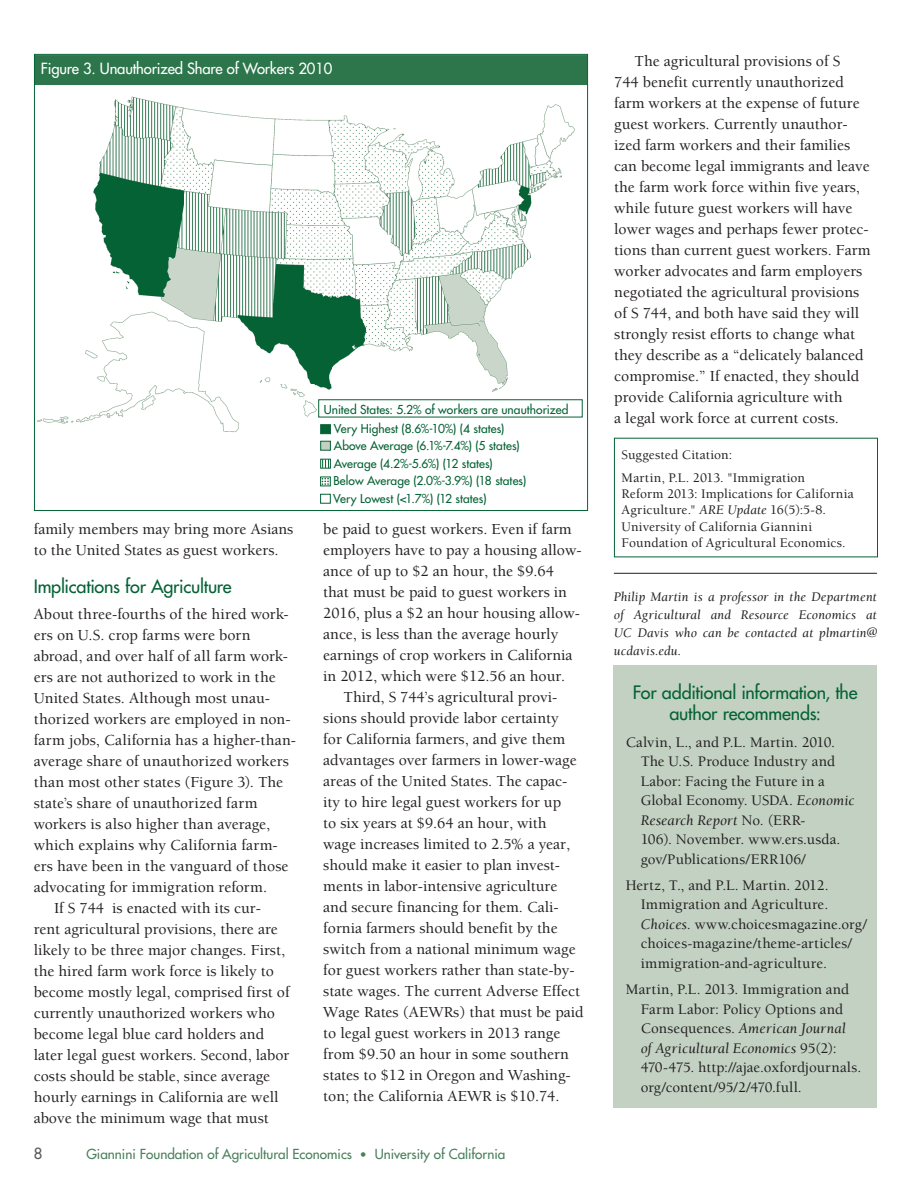
<style>
.page{position:relative;width:918px;height:1188px;background:#fff}
.page>*{position:absolute;margin:0;border:0;box-sizing:border-box;transform-origin:0 0}
.t1{font:500 18px/21.6px "Futura Std";letter-spacing:-.01em;color:#056235;text-align:center}
.t2{font:500 15.75px/21px "Berkeley Std";color:#231f20}
.t3{font:500 15px/19.5px "Berkeley Std";letter-spacing:.005em;color:#231f20}
.t4{font:500 15px "Futura Std";letter-spacing:-.01em;color:#fff}
.t5{font:500 15px "Futura Std";color:#57585a}
.t6{font:500 13.5px/16.2px "Berkeley Std";letter-spacing:.015em;color:#231f20}
.t7{font:italic 13.5px/18px "Berkeley Std";letter-spacing:.015em;color:#231f20;text-align:justify}
.t8{font:500 13.5px "Futura Std";color:#4a805c}
.t9{font:500 12px "Futura Std";letter-spacing:.005em;color:#056235}
.s1{font-size:12px}
.s2{font-weight:400;font-style:italic}
</style>
<div class="page">
<div style="left:614px;top:665px;width:263px;height:443px;background:#c2d1c2"></div>
<div style="left:614px;top:438px;width:264px;height:119px;border:1px solid #056235"></div>
<hr style="left:614px;top:573px;width:263px;height:1px;background:#231f20">
<div style="left:34px;top:55px;width:554px;height:30px;background:#2d764c"></div>
<img style="left:38px;top:96px;width:540px;height:336px">
<div style="left:320px;top:424px;width:11px;height:10px;background:#056235;border:1px solid #056235"></div>
<div style="left:320px;top:441px;width:11px;height:10px;background:#c2d1c2;border:1px solid #056235"></div>
<div style="left:320px;top:459px;width:11px;height:10px;border:1px solid #056235"></div>
<svg style="left:322px;top:459px;width:7px;height:9px"></svg>
<div style="left:320px;top:494px;width:11px;height:10px;border:1px solid #056235"></div>
<div style="left:320px;top:477px;width:11px;height:9px;border:1px solid #056235"></div>
<svg style="left:322px;top:478px;width:7px;height:7px"></svg>
<p class="t4" style="left:41px;top:59px;width:293px">Figure 3. Unauthorized Share of Workers 2010</p>
<p class="t9" style="left:324px;top:402px;width:246px">United States: 5.2% of workers are unauthorized</p>
<p class="t9" style="left:334px;top:421px;width:172px">Very Highest (8.6%-10%) (4 states)</p>
<p class="t9" style="left:334px;top:456px;width:160px">Average (4.2%-5.6%) (12 states)</p>
<p class="t9" style="left:334px;top:438px;width:187px">Above Average (6.1%-7.4%) (5 states)</p>
<p class="t9" style="left:333px;top:473px;width:194px">Below Average (2.0%-3.9%) (18 states)</p>
<p class="t2" style="left:34px;top:519px;width:261px">family members may bring more Asians to the United States as guest workers.</p>
<p class="t1" style="left:34px;top:575px;width:199px">Implications for Agriculture</p>
<p class="t2" style="left:34px;top:604px;width:257px">About three-fourths of the hired work-</p>
<p class="t2" style="left:34px;top:625px;width:218px">ers on U.S. crop farms were born</p>
<p class="t2" style="left:34px;top:646px;width:256px">abroad, and over half of all farm work-</p>
<p class="t2" style="left:34px;top:667px;width:243px">ers are not authorized to work in the</p>
<p class="t2" style="left:34px;top:688px;width:238px">United States. Although most unau-</p>
<p class="t2" style="left:34px;top:709px;width:258px">thorized workers are employed in non-</p>
<p class="t2" style="left:34px;top:730px;width:264px">farm jobs, California has a higher-than-</p>
<p class="t2" style="left:34px;top:751px;width:257px">average share of unauthorized workers</p>
<p class="t2" style="left:34px;top:772px;width:251px">than most other states (Figure 3). The</p>
<p class="t2" style="left:34px;top:793px;width:225px">state’s share of unauthorized farm</p>
<p class="t2" style="left:34px;top:814px;width:238px">workers is also higher than average,</p>
<p class="t2" style="left:34px;top:835px;width:246px">which explains why California farm-</p>
<p class="t2" style="left:34px;top:856px;width:256px">ers have been in the vanguard of those</p>
<p class="t2" style="left:34px;top:877px;width:235px">advocating for immigration reform.</p>
<p class="t2" style="left:54px;top:898px;width:209px">If S 744 is enacted with its cur-</p>
<p class="t2" style="left:34px;top:919px;width:246px">rent agricultural provisions, there are</p>
<p class="t2" style="left:34px;top:940px;width:253px">likely to be three major changes. First,</p>
<p class="t2" style="left:34px;top:961px;width:242px">the hired farm work force is likely to</p>
<p class="t2" style="left:34px;top:982px;width:258px">become mostly legal, comprised first of</p>
<p class="t2" style="left:34px;top:1003px;width:243px">currently unauthorized workers who</p>
<p class="t2" style="left:34px;top:1024px;width:232px">become legal blue card holders and</p>
<p class="t2" style="left:34px;top:1045px;width:257px">later legal guest workers. Second, labor</p>
<p class="t2" style="left:34px;top:1066px;width:238px">costs should be stable, since average</p>
<p class="t2" style="left:34px;top:1087px;width:246px">hourly earnings in California are well</p>
<p class="t2" style="left:34px;top:1108px;width:237px">above the minimum wage that must</p>
<p class="t9" style="left:333px;top:491px;width:155px">Very Lowest (&lt;1.7%) (12 states)</p>
<p class="t2" style="left:323px;top:519px;width:250px">be paid to guest workers. Even if farm</p>
<p class="t2" style="left:323px;top:540px;width:260px">employers have to pay a housing allow-</p>
<p class="t2" style="left:323px;top:561px;width:232px">ance of up to $2 an hour, the $9.64</p>
<p class="t2" style="left:323px;top:582px;width:245px">that must be paid to guest workers in</p>
<p class="t2" style="left:323px;top:603px;width:258px">2016, plus a $2 an hour housing allow-</p>
<p class="t2" style="left:323px;top:624px;width:237px">ance, is less than the average hourly</p>
<p class="t2" style="left:323px;top:645px;width:251px">earnings of crop workers in California</p>
<p class="t2" style="left:323px;top:666px;width:244px">in 2012, which were $12.56 an hour.</p>
<p class="t2" style="left:344px;top:687px;width:216px">Third, S 744’s agricultural provi-</p>
<p class="t2" style="left:323px;top:707px;width:237px">sions should provide labor certainty</p>
<p class="t2" style="left:323px;top:728px;width:244px">for California farmers, and give them</p>
<p class="t2" style="left:323px;top:749px;width:255px">advantages over farmers in lower-wage</p>
<p class="t2" style="left:323px;top:770px;width:246px">areas of the United States. The capac-</p>
<p class="t2" style="left:323px;top:791px;width:239px">ity to hire legal guest workers for up</p>
<p class="t2" style="left:323px;top:812px;width:225px">to six years at $9.64 an hour, with</p>
<p class="t2" style="left:323px;top:833px;width:248px">wage increases limited to 2.5% a year,</p>
<p class="t2" style="left:323px;top:854px;width:238px">should make it easier to plan invest-</p>
<p class="t2" style="left:323px;top:875px;width:236px">ments in labor-intensive agriculture</p>
<p class="t2" style="left:323px;top:896px;width:237px">and secure financing for them. Cali-</p>
<p class="t2" style="left:323px;top:917px;width:236px">fornia farmers should benefit by the</p>
<p class="t2" style="left:323px;top:938px;width:254px">switch from a national minimum wage</p>
<p class="t2" style="left:323px;top:959px;width:253px">for guest workers rather than state-by-</p>
<p class="t2" style="left:323px;top:980px;width:258px">state wages. The current Adverse Effect</p>
<p class="t2" style="left:323px;top:1001px;width:262px">Wage Rates (AEWRs) that must be paid</p>
<p class="t2" style="left:323px;top:1022px;width:239px">to legal guest workers in 2013 range</p>
<p class="t2" style="left:323px;top:1043px;width:247px">from $9.50 an hour in some southern</p>
<p class="t2" style="left:323px;top:1064px;width:249px">states to $12 in Oregon and Washing-</p>
<p class="t2" style="left:323px;top:1085px;width:238px">ton; the California AEWR is $10.74.</p>
<p class="t5" style="left:34px;top:1144px;width:10px">8</p>
<p class="t8" style="left:86px;top:1145px;width:421px">Giannini Foundation of Agricultural Economics <span class="s1">•</span> University of California</p>
<p class="t2" style="left:614px;top:51px;width:258px;text-indent:20px">The agricultural provisions of S<br>744 benefit currently unauthorized farm workers at the expense of future guest workers. Currently unauthor&shy;ized farm workers and their families can become legal immigrants and leave the farm work force within five years, while future guest workers will have lower wages and perhaps fewer protec&shy;tions than current guest workers. Farm worker advocates and farm employers negotiated the agricultural provisions of S 744, and both have said they will strongly resist efforts to change what they describe as a “delicately balanced compromise.” If enacted, they should provide California agriculture with<br>a legal work force at current costs.</p>
<p class="t6" style="left:622px;top:444px;width:185px;line-height:23px">Suggested Citation:<br>Martin, P.L. 2013. "Immigration</p>
<p class="t6" style="left:622px;top:486px;width:234px">Reform 2013: Implications for California Agriculture." <span class="s2">ARE Update</span> 16(5):5-8.<br>University of California Giannini Foundation of Agricultural Economics.</p>
<p class="t7" style="left:614px;top:588px;width:265px">Philip Martin is a professor in the Department of Agricultural and Resource Economics at UC Davis who can be contacted at plmartin@ ucdavis.edu.</p>
<p class="t1" style="left:633px;top:681px;width:226px">For additional information, the author recommends:</p>
<p class="t3" style="left:641px;top:732px;width:216px;text-indent:-15px">Calvin, L., and P.L. Martin. 2010.<br>The U.S. Produce Industry and<br>Labor: Facing the Future in a<br>Global Economy. USDA. <span class="s2">Economic<br>Research Report</span> No. (ERR-<br>106). November. www.ers.usda. gov/Publications/ERR106/</p>
<p class="t3" style="left:641px;top:876px;width:228px;text-indent:-15px">Hertz, T., and P.L. Martin. 2012.<br>Immigration and Agriculture.<br><span class="s2">Choices.</span> www.choicesmagazine.org/ choices-magazine/theme-articles/ immigration-and-agriculture.</p>
<p class="t3" style="left:641px;top:980px;width:222px;text-indent:-15px">Martin, P.L. 2013. Immigration and Farm Labor: Policy Options and Consequences. <span class="s2">American Journal<br>of Agricultural Economics</span> 95(2):<br>470-475. http://ajae.oxfordjournals. org/content/95/2/470.full.</p>
</div>
